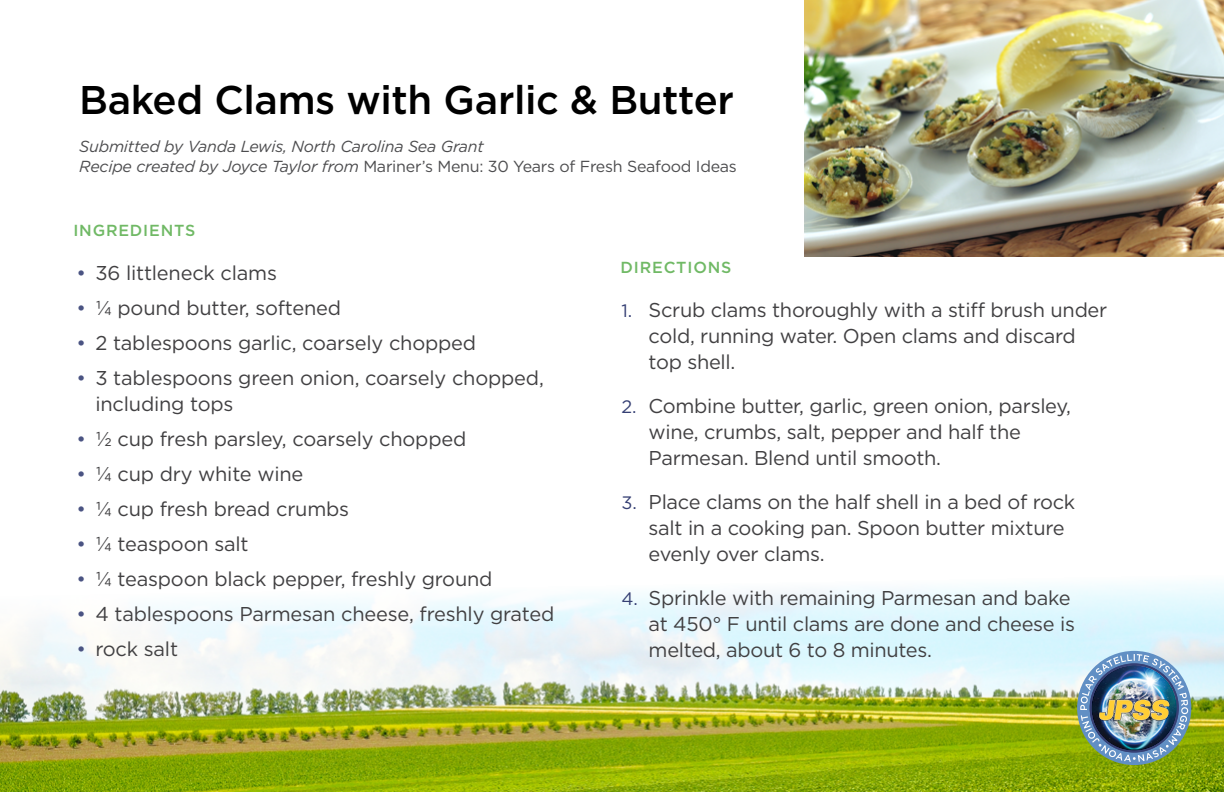
<style>
.page{position:relative;width:1224px;height:792px;background:#fff}
.page>*{position:absolute;margin:0;border:0;box-sizing:border-box;transform-origin:0 0}
.t1{font:500 40px "Gotham";letter-spacing:-.01em;color:#000}
.t2{font:20px/26px "Gotham";letter-spacing:-.015em;color:#414042}
.body_sm_light{font:16px "Gotham";letter-spacing:-.015em;color:#4d4d4f}
.body_sm_light-2{font:italic 16px "Gotham";letter-spacing:-.015em;color:#4d4d4f}
.t3{font:500 16px "Gotham";letter-spacing:.05em;color:#70b965}
.s1{font-style:italic}
.s2{color:#4a5382}
.s3{font-size:18px;color:#364074}
</style>
<div class="page">
<img style="left:0;top:583px;width:1224px;height:209px">
<img style="left:805px;top:0;width:419px;height:257px">
<div style="left:1077px;top:651px;width:114px;height:114px;background:#618fc4;border-radius:50%"></div>
<img style="left:1080px;top:654px;width:108px;height:108px">
<h1 class="t1" style="left:79px;top:74px;width:656px">Baked Clams with Garlic &amp; Butter</h1>
<p class="body_sm_light-2" style="left:79px;top:138px;width:406px">Submitted by Vanda Lewis, North Carolina Sea Grant</p>
<p class="body_sm_light" style="left:79px;top:156px;width:659px"><span class="s1">Recipe created by Joyce Taylor from</span> Mariner’s Menu: 30 Years of Fresh Seafood Ideas</p>
<h3 class="t3" style="left:73px;top:220px;width:123px">INGREDIENTS</h3>
<p class="t2" style="left:76px;top:259px;width:202px"><span class="s2">•</span> 36 littleneck clams</p>
<p class="t2" style="left:76px;top:294px;width:266px"><span class="s2">•</span> ¼ pound butter, softened</p>
<p class="t2" style="left:76px;top:329px;width:401px"><span class="s2">•</span> 2 tablespoons garlic, coarsely chopped</p>
<p class="t2" style="left:95px;top:364px;width:450px;text-indent:-19px"><span class="s2">•</span> 3 tablespoons green onion, coarsely chopped, including tops</p>
<p class="t2" style="left:76px;top:425px;width:391px"><span class="s2">•</span> ½ cup fresh parsley, coarsely chopped</p>
<p class="t2" style="left:76px;top:460px;width:228px"><span class="s2">•</span> ¼ cup dry white wine</p>
<p class="t2" style="left:76px;top:495px;width:274px"><span class="s2">•</span> ¼ cup fresh bread crumbs</p>
<p class="t2" style="left:76px;top:530px;width:174px"><span class="s2">•</span> ¼ teaspoon salt</p>
<p class="t2" style="left:76px;top:565px;width:418px"><span class="s2">•</span> ¼ teaspoon black pepper, freshly ground</p>
<p class="t2" style="left:76px;top:600px;width:479px"><span class="s2">•</span> 4 tablespoons Parmesan cheese, freshly grated</p>
<p class="t2" style="left:76px;top:635px;width:103px"><span class="s2">•</span> rock salt</p>
<h3 class="t3" style="left:621px;top:257px;width:112px">DIRECTIONS</h3>
<p class="t2" style="left:649px;top:297px;width:460px;text-indent:-27px"><span class="s3">1.</span> Scrub clams thoroughly with a stiff brush under cold, running water. Open clams and discard top shell.</p>
<p class="t2" style="left:649px;top:393px;width:424px;text-indent:-27px"><span class="s3">2.</span> Combine butter, garlic, green onion, parsley, wine, crumbs, salt, pepper and half the<br>Parmesan. Blend until smooth.</p>
<p class="t2" style="left:649px;top:489px;width:428px;text-indent:-27px"><span class="s3">3.</span> Place clams on the half shell in a bed of rock salt in a cooking pan. Spoon butter mixture evenly over clams.</p>
<p class="t2" style="left:649px;top:585px;width:428px;text-indent:-27px"><span class="s3">4.</span> Sprinkle with remaining Parmesan and bake at 450° F until clams are done and cheese is melted, about 6 to 8 minutes.</p>
</div>
